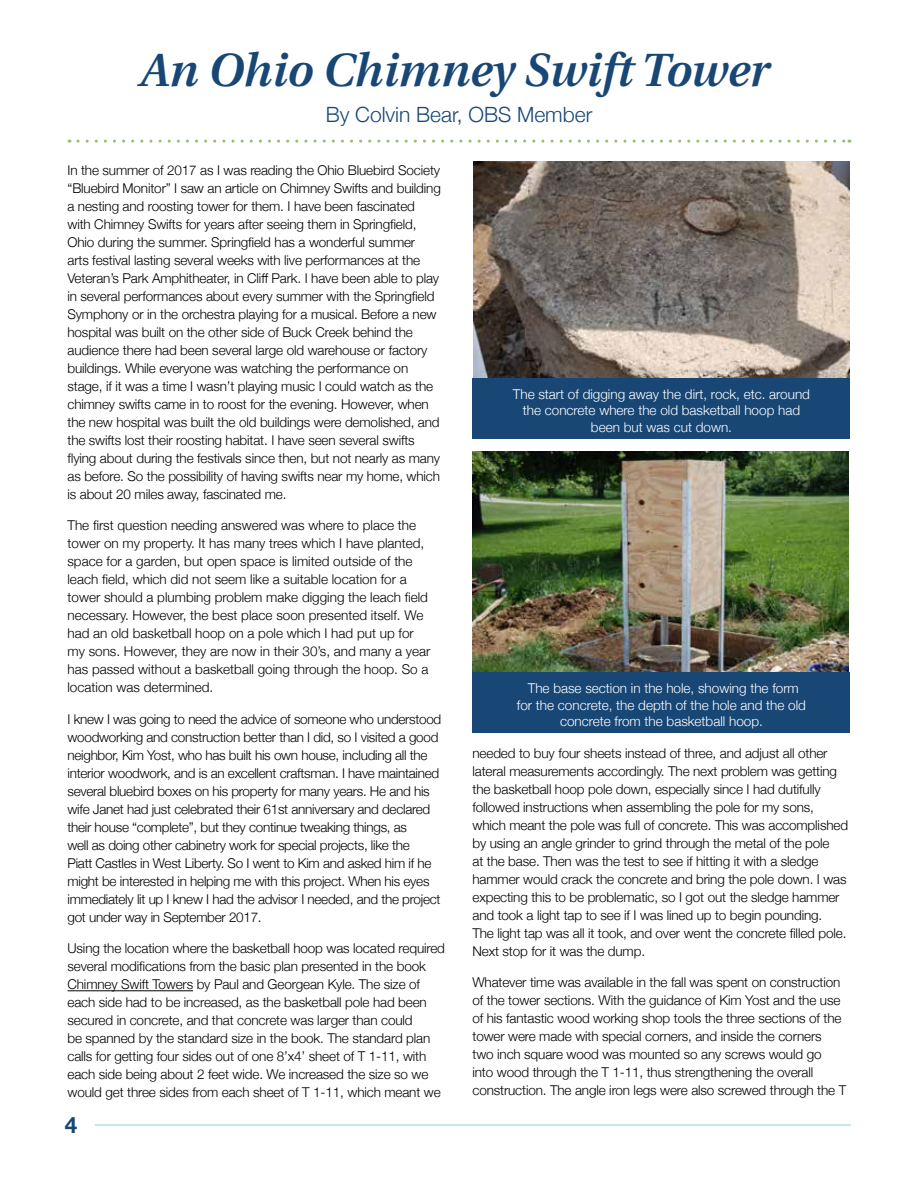
<style>
.page{position:relative;width:918px;height:1188px;background:#fff}
.page>*{position:absolute;margin:0;border:0;box-sizing:border-box;transform-origin:0 0}
.t1{font:italic 600 46.5px "Utopia";color:#184776}
.t2{font:700 22.5px "Helvetica Neue";color:#184776}
.t3{font:300 21px "Helvetica Neue";color:#184776}
.t4{font:300 13.5px/18px "Helvetica Neue";letter-spacing:-.01em;color:#000}
.t5{font:300 13.5px/16.5px "Helvetica Neue";color:#fff;text-align:center}
</style>
<div class="page">
<svg style="left:78px;top:140px;width:772px;height:3px"></svg>
<hr style="left:68px;top:990px;width:125px;height:1px;background:#000">
<img style="left:474px;top:162px;width:375px;height:216px">
<img style="left:473px;top:451px;width:376px;height:222px">
<div style="left:472px;top:378px;width:378px;height:61px;background:#184776"></div>
<div style="left:472px;top:673px;width:378px;height:60px;background:#184776"></div>
<hr style="left:95px;top:1125px;width:756px;height:1px;background:#8bcdee">
<h1 class="t1" style="left:138px;top:44px;width:631px">An Ohio Chimney Swift Tower</h1>
<h3 class="t3" style="left:326px;top:97px;width:268px">By Colvin Bear, OBS Member</h3>
<p class="t4" style="left:68px;top:160px;width:375px">In the summer of 2017 as I was reading the Ohio Bluebird Society “Bluebird Monitor” I saw an article on Chimney Swifts and building a nesting and roosting tower for them. I have been fascinated with Chimney Swifts for years after seeing them in Springfield, Ohio during the summer. Springfield has a wonderful summer<br>arts festival lasting several weeks with live performances at the Veteran’s Park Amphitheater, in Cliff Park. I have been able to play in several performances about every summer with the Springfield Symphony or in the orchestra playing for a musical. Before a new hospital was built on the other side of Buck Creek behind the audience there had been several large old warehouse or factory buildings. While everyone was watching the performance on stage, if it was a time I wasn’t playing music I could watch as the chimney swifts came in to roost for the evening. However, when the new hospital was built the old buildings were demolished, and the swifts lost their roosting habitat. I have seen several swifts flying about during the festivals since then, but not nearly as many as before. So the possibility of having swifts near my home, which is about 20 miles away, fascinated me.</p>
<p class="t4" style="left:68px;top:516px;width:364px">The first question needing answered was where to place the tower on my property. It has many trees which I have planted, space for a garden, but open space is limited outside of the leach field, which did not seem like a suitable location for a tower should a plumbing problem make digging the leach field necessary. However, the best place soon presented itself. We had an old basketball hoop on a pole which I had put up for my sons. However, they are now in their 30’s, and many a year has passed without a basketball going through the hoop. So a location was determined.</p>
<p class="t4" style="left:68px;top:709px;width:375px">I knew I was going to need the advice of someone who understood woodworking and construction better than I did, so I visited a good neighbor, Kim Yost, who has built his own house, including all the interior woodwork, and is an excellent craftsman. I have maintained several bluebird boxes on his property for many years. He and his wife Janet had just celebrated their 61st anniversary and declared their house “complete”, but they continue tweaking things, as<br>well as doing other cabinetry work for special projects, like the<br>Piatt Castles in West Liberty. So I went to Kim and asked him if he might be interested in helping me with this project. When his eyes immediately lit up I knew I had the advisor I needed, and the project got under way in September 2017.</p>
<p class="t4" style="left:68px;top:938px;width:379px">Using the location where the basketball hoop was located required several modifications from the basic plan presented in the book Chimney Swift Towers by Paul and Georgean Kyle. The size of each side had to be increased, as the basketball pole had been secured in concrete, and that concrete was larger than could<br>be spanned by the standard size in the book. The standard plan calls for getting four sides out of one 8’x4’ sheet of T 1-11, with each side being about 2 feet wide. We increased the size so we would get three sides from each sheet of T 1-11, which meant we</p>
<h2 class="t2" style="left:65px;top:1107px;width:14px">4</h2>
<p class="t5" style="left:513px;top:384px;width:299px">The start of digging away the dirt, rock, etc. around the concrete where the old basketball hoop had been but was cut down.</p>
<p class="t5" style="left:517px;top:679px;width:291px">The base section in the hole, showing the form for the concrete, the depth of the hole and the old concrete from the basketball hoop.</p>
<p class="t4" style="left:472px;top:743px;width:377px">needed to buy four sheets instead of three, and adjust all other lateral measurements accordingly. The next problem was getting the basketball hoop pole down, especially since I had dutifully followed instructions when assembling the pole for my sons, which meant the pole was full of concrete. This was accomplished by using an angle grinder to grind through the metal of the pole<br>at the base. Then was the test to see if hitting it with a sledge hammer would crack the concrete and bring the pole down. I was expecting this to be problematic, so I got out the sledge hammer and took a light tap to see if I was lined up to begin pounding.<br>The light tap was all it took, and over went the concrete filled pole.<br>Next stop for it was the dump.</p>
<p class="t4" style="left:472px;top:973px;width:375px">Whatever time was available in the fall was spent on construction of the tower sections. With the guidance of Kim Yost and the use of his fantastic wood working shop tools the three sections of the tower were made with special corners, and inside the corners<br>two inch square wood was mounted so any screws would go<br>into wood through the T 1-11, thus strengthening the overall construction. The angle iron legs were also screwed through the T</p>
</div>
